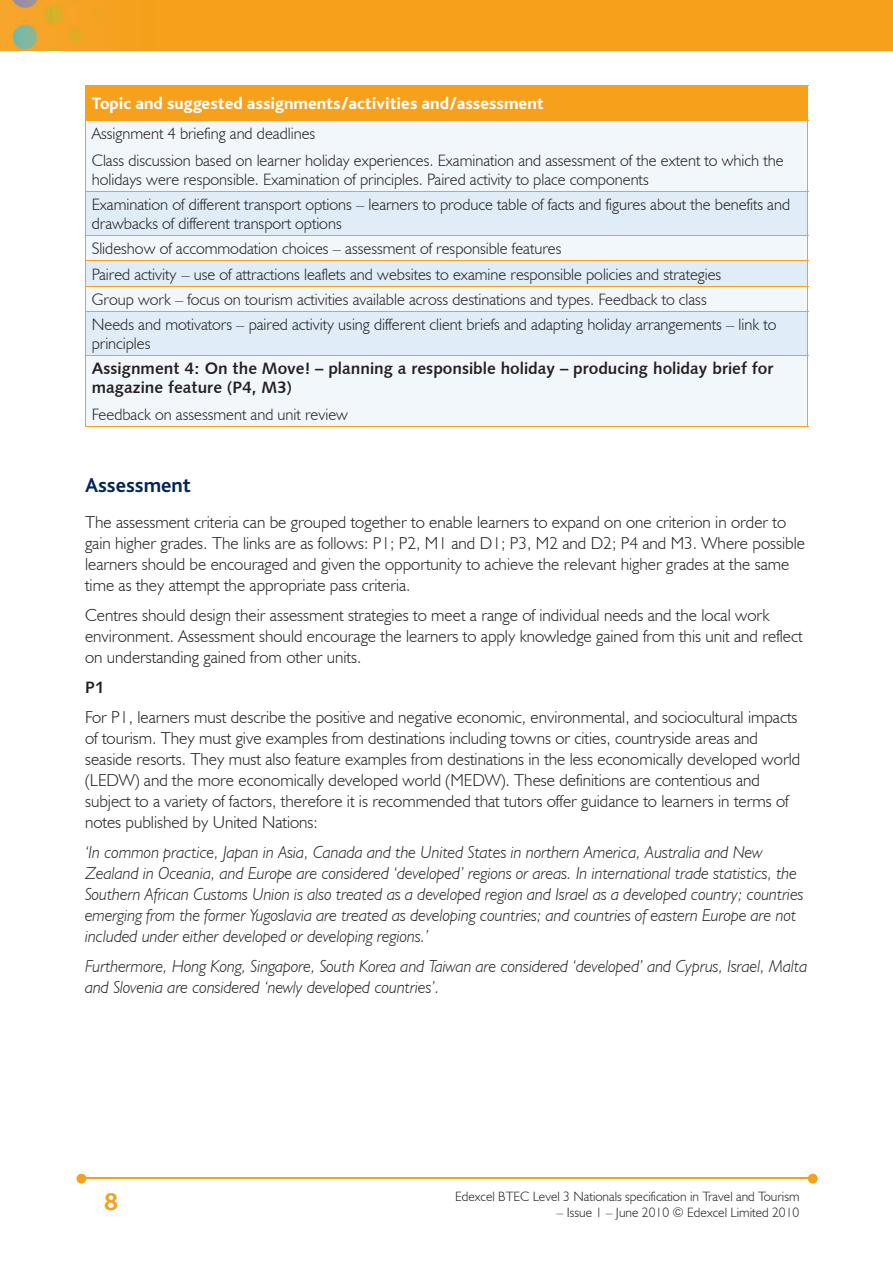
<style>
.page{position:relative;width:893px;height:1263px;background:#fff}
.page>*{position:absolute;margin:0;border:0;box-sizing:border-box;transform-origin:0 0}
.t1{font:700 25.5px "Bliss";color:#f6a01b}
.t2{font:700 21px "Bliss";color:#002556}
.t3{font:300 17.25px/21px "Humanist 521 BT";color:#231f20}
.t4{font:italic 300 17.25px/21px "Humanist 521 BT";color:#231f20}
.t5{font:800 17.25px "Bliss";color:#fff}
.t6{font:300 16.5px/25.3px "Humanist 521 BT";color:#231f20}
.t7{font:16.5px/18.8px "Humanist 531 BT Bold A";color:#231f20}
.t8{font:300 13.5px "Humanist 521 BT";color:#231f20}
</style>
<div class="page">
<img style="left:0;top:0;width:893px;height:51px">
<hr style="left:82px;top:1178px;width:728px;height:1px;background:#f6a01b">
<svg style="left:808px;top:1174px;width:10px;height:9px"></svg>
<svg style="left:77px;top:1174px;width:9px;height:9px"></svg>
<div style="left:85px;top:85px;width:723px;height:35px;background:#f6a01b"></div>
<div style="left:86px;top:121px;width:721px;height:305px;background:#f2f7fb"></div>
<svg style="left:86px;top:192px;width:721px;height:163px;fill:#e0edf8"></svg>
<hr style="left:85px;top:120px;width:723px;height:1px;background:#f6a01b">
<hr style="left:85px;top:120px;width:1px;height:71px;background:#f6a01b">
<hr style="left:807px;top:120px;width:1px;height:71px;background:#f6a01b">
<hr style="left:85px;top:192px;width:1px;height:43px;background:#f6a01b">
<hr style="left:807px;top:192px;width:1px;height:43px;background:#f6a01b">
<hr style="left:85px;top:191px;width:723px;height:1px;background:#f6a01b">
<hr style="left:85px;top:235px;width:723px;height:1px;background:#f6a01b">
<hr style="left:85px;top:260px;width:723px;height:1px;background:#f6a01b">
<svg style="left:85px;top:236px;width:1px;height:75px"></svg>
<svg style="left:807px;top:236px;width:1px;height:75px"></svg>
<hr style="left:85px;top:286px;width:723px;height:1px;background:#f6a01b">
<hr style="left:85px;top:312px;width:1px;height:43px;background:#f6a01b">
<hr style="left:807px;top:312px;width:1px;height:43px;background:#f6a01b">
<hr style="left:85px;top:311px;width:723px;height:1px;background:#f6a01b">
<hr style="left:85px;top:426px;width:723px;height:1px;background:#f6a01b">
<hr style="left:85px;top:356px;width:1px;height:70px;background:#f6a01b">
<hr style="left:807px;top:356px;width:1px;height:70px;background:#f6a01b">
<hr style="left:85px;top:355px;width:723px;height:1px;background:#f6a01b">
<p class="t5" style="left:92px;top:95px;width:453px">Topic and suggested assignments/activities and/assessment</p>
<p class="t6" style="left:92px;top:119px;width:693px;line-height:27.3px">Assignment 4 briefing and deadlines<br>Class discussion based on learner holiday experiences. Examination and assessment of the extent to which the</p>
<p class="t6" style="left:92px;top:166px;width:700px">holidays were responsible. Examination of principles. Paired activity to place components<br>Examination of different transport options – learners to produce table of facts and figures about the benefits and</p>
<p class="t6" style="left:92px;top:210px;width:686px">drawbacks of different transport options<br>Slideshow of accommodation choices – assessment of responsible features<br>Paired activity – use of attractions leaflets and websites to examine responsible policies and strategies<br>Group work – focus on tourism activities available across destinations and types. Feedback to class<br>Needs and motivators – paired activity using different client briefs and adapting holiday arrangements – link to</p>
<p class="t6" style="left:92px;top:330px;width:60px">principles</p>
<p class="t7" style="left:92px;top:359px;width:683px">Assignment 4: On the Move! – planning a responsible holiday – producing holiday brief for magazine feature (P4, M3)</p>
<p class="t6" style="left:92px;top:402px;width:258px">Feedback on assessment and unit review</p>
<p class="t2" style="left:85px;top:474px;width:108px">Assessment</p>
<p class="t3" style="left:85px;top:511px;width:721px">The assessment criteria can be grouped together to enable learners to expand on one criterion in order to gain higher grades. The links are as follows: P1; P2, M1 and D1; P3, M2 and D2; P4 and M3. Where possible learners should be encouraged and given the opportunity to achieve the relevant higher grades at the same time as they attempt the appropriate pass criteria.</p>
<p class="t3" style="left:85px;top:604px;width:719px">Centres should design their assessment strategies to meet a range of individual needs and the local work environment. Assessment should encourage the learners to apply knowledge gained from this unit and reflect on understanding gained from other units.</p>
<p class="t7" style="left:85px;top:678px;width:21px">P1</p>
<p class="t3" style="left:85px;top:706px;width:717px">For P1, learners must describe the positive and negative economic, environmental, and sociocultural impacts of tourism. They must give examples from destinations including towns or cities, countryside areas and seaside resorts. They must also feature examples from destinations in the less economically developed world (LEDW) and the more economically developed world (MEDW). These definitions are contentious and subject to a variety of factors, therefore it is recommended that tutors offer guidance to learners in terms of notes published by United Nations:</p>
<p class="t4" style="left:85px;top:842px;width:720px">‘In common practice, Japan in Asia, Canada and the United States in northern America, Australia and New Zealand in Oceania, and Europe are considered ‘developed’ regions or areas. In international trade statistics, the Southern African Customs Union is also treated as a developed region and Israel as a developed country; countries emerging from the former Yugoslavia are treated as developing countries; and countries of eastern Europe are not included under either developed or developing regions.’</p>
<p class="t4" style="left:85px;top:956px;width:724px">Furthermore, Hong Kong, Singapore, South Korea and Taiwan are considered ‘developed’ and Cyprus, Israel, Malta and Slovenia are considered ‘newly developed countries’.</p>
<h1 class="t1" style="left:104px;top:1189px;width:15px">8</h1>
<p class="t8" style="left:455px;top:1188px;width:346px">Edexcel BTEC Level 3 Nationals specification in Travel and Tourism</p>
<p class="t8" style="left:557px;top:1204px;width:244px">– Issue 1 – June 2010 © Edexcel Limited 2010</p>
</div>
